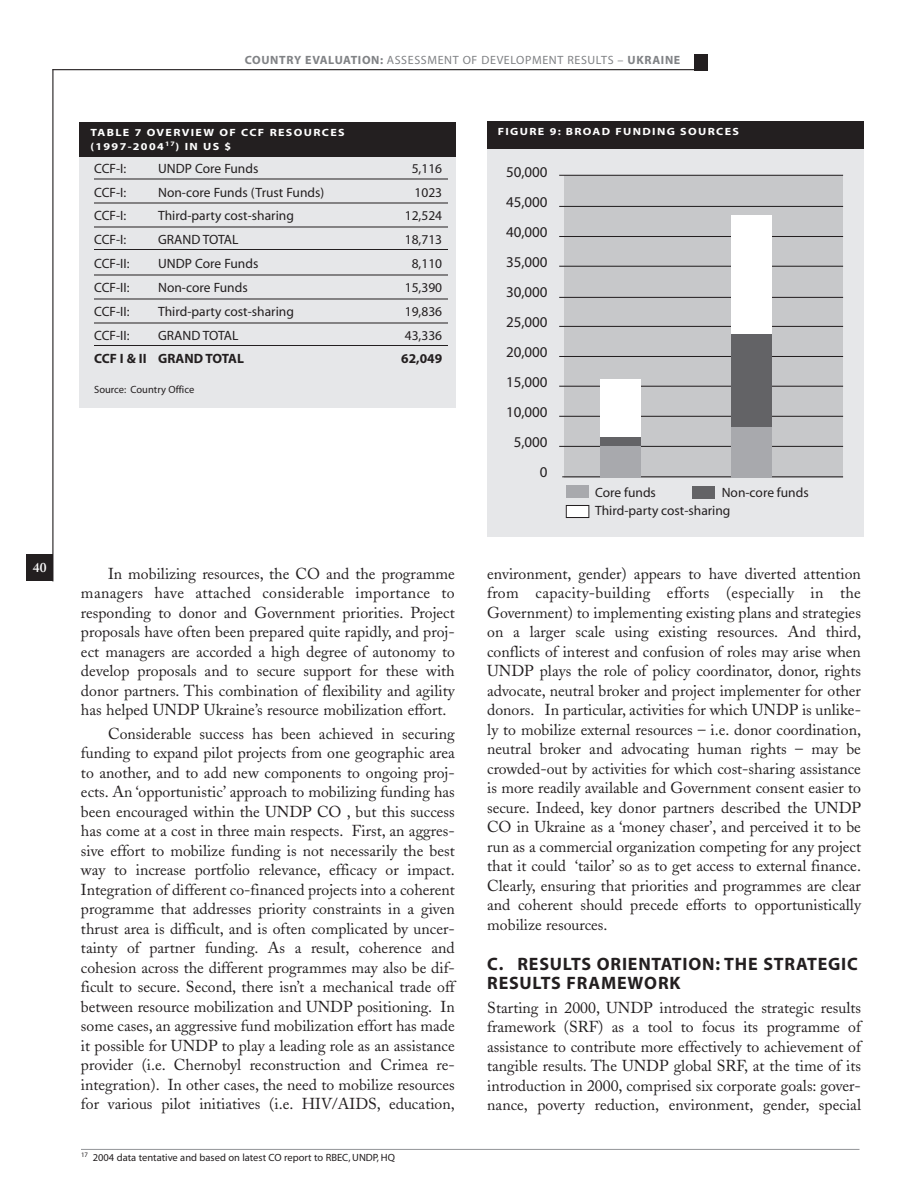
<style>
.page{position:relative;width:918px;height:1188px;background:#fff}
.page>*{position:absolute;margin:0;border:0;box-sizing:border-box;transform-origin:0 0}
.t1{font:700 18px/19.5px "Myriad";letter-spacing:.045em;color:#231f20}
.t2{font:15.75px/19.5px "Adobe Caslon";color:#231f20;text-align:justify}
.t3{font:15px/30px "Myriad";color:#231f20;text-align:right}
.t4{font:13.5px/18px "Myriad";color:#231f20}
.t5{font:700 13.5px "Myriad";color:#231f20}
.t6{font:600 13.5px "Adobe Caslon";color:#fff}
.t7{font:12px "Myriad";letter-spacing:.05em;color:#808285}
.t8{font:10.5px "Myriad";color:#231f20}
.t9{font:700 10.5px/13.5px "Myriad";letter-spacing:.11em;color:#fff;scale:1.15 1}
.s1{font-weight:700}
</style>
<div class="page">
<div style="left:26px;top:554px;width:27px;height:27px;background:#231f20"></div>
<hr style="left:53px;top:69px;width:645px;height:1px;background:#231f20">
<div style="left:694px;top:54px;width:13px;height:16px;background:#231f20"></div>
<hr style="left:52px;top:69px;width:1px;height:512px;background:#231f20">
<div style="left:80px;top:134px;width:376px;height:274px;background:#e6e7e9"></div>
<div style="left:80px;top:122px;width:376px;height:34px;background:#231f20"></div>
<div style="left:487px;top:138px;width:376px;height:399px;background:#e6e7e9"></div>
<div style="left:565px;top:175px;width:278px;height:302px;background:#c7c8ca"></div>
<hr style="left:559px;top:175px;width:284px;height:1px;background:#231f20">
<hr style="left:559px;top:206px;width:284px;height:1px;background:#231f20">
<hr style="left:559px;top:236px;width:284px;height:1px;background:#231f20">
<hr style="left:559px;top:266px;width:284px;height:1px;background:#231f20">
<hr style="left:559px;top:297px;width:284px;height:1px;background:#231f20">
<hr style="left:559px;top:326px;width:284px;height:1px;background:#231f20">
<hr style="left:559px;top:356px;width:284px;height:1px;background:#231f20">
<hr style="left:559px;top:386px;width:284px;height:1px;background:#231f20">
<hr style="left:559px;top:416px;width:284px;height:1px;background:#231f20">
<hr style="left:559px;top:446px;width:284px;height:1px;background:#231f20">
<hr style="left:562px;top:476px;width:281px;height:1px;background:#231f20">
<div style="left:600px;top:446px;width:41px;height:31px;background:#a8a9ad"></div>
<div style="left:566px;top:486px;width:23px;height:12px;background:#a8a9ad"></div>
<div style="left:566px;top:505px;width:23px;height:13px;background:#fff;border:1px solid #231f20"></div>
<div style="left:692px;top:486px;width:23px;height:12px;background:#636366"></div>
<div style="left:600px;top:436px;width:41px;height:10px;background:#636366"></div>
<div style="left:600px;top:379px;width:41px;height:57px;background:#fff"></div>
<div style="left:732px;top:425px;width:40px;height:52px;background:#a8a9ad"></div>
<div style="left:732px;top:332px;width:40px;height:95px;background:#636366"></div>
<div style="left:732px;top:215px;width:40px;height:118px;background:#fff"></div>
<div style="left:487px;top:121px;width:376px;height:27px;background:#231f20"></div>
<hr style="left:94px;top:179px;width:354px;height:1px;background:#231f20">
<hr style="left:94px;top:203px;width:354px;height:1px;background:#231f20">
<hr style="left:94px;top:227px;width:354px;height:1px;background:#231f20">
<hr style="left:94px;top:249px;width:354px;height:1px;background:#231f20">
<hr style="left:94px;top:275px;width:354px;height:1px;background:#231f20">
<hr style="left:94px;top:299px;width:354px;height:1px;background:#231f20">
<hr style="left:94px;top:323px;width:354px;height:1px;background:#231f20">
<hr style="left:94px;top:345px;width:354px;height:1px;background:#231f20">
<hr style="left:81px;top:1149px;width:779px;height:1px;background:#939598">
<p class="t6" style="left:33px;top:562px;width:15px">40</p>
<p class="t7" style="left:245px;top:55px;width:437px"><span class="s1">COUNTRY EVALUATION:</span> ASSESSMENT OF DEVELOPMENT RESULTS – <span class="s1">UKRAINE</span></p>
<p class="t9" style="left:90px;top:127px;width:223px">TABLE 7 OVERVIEW OF CCF RESOURCES (1997-2004<sup>17</sup>) IN US $</p>
<p class="t4" style="left:94px;top:160px;width:34px">CCF-I:</p>
<p class="t4" style="left:158px;top:160px;width:102px">UNDP Core Funds</p>
<p class="t4" style="left:412px;top:160px;width:32px">5,116</p>
<p class="t4" style="left:94px;top:184px;width:34px">CCF-I:</p>
<p class="t4" style="left:158px;top:184px;width:168px">Non-core Funds (Trust Funds)</p>
<p class="t4" style="left:415px;top:184px;width:29px">1023</p>
<p class="t4" style="left:94px;top:208px;width:34px">CCF-I:</p>
<p class="t4" style="left:158px;top:208px;width:137px">Third-party cost-sharing</p>
<p class="t4" style="left:405px;top:208px;width:39px">12,524</p>
<p class="t4" style="left:94px;top:232px;width:34px">CCF-I:</p>
<p class="t4" style="left:158px;top:232px;width:82px">GRAND TOTAL</p>
<p class="t4" style="left:405px;top:232px;width:39px">18,713</p>
<p class="t4" style="left:94px;top:256px;width:37px">CCF-II:</p>
<p class="t4" style="left:158px;top:256px;width:102px">UNDP Core Funds</p>
<p class="t4" style="left:412px;top:256px;width:32px">8,110</p>
<p class="t4" style="left:94px;top:279px;width:37px">CCF-II:</p>
<p class="t4" style="left:158px;top:279px;width:91px">Non-core Funds</p>
<p class="t4" style="left:405px;top:279px;width:39px">15,390</p>
<p class="t4" style="left:94px;top:303px;width:37px">CCF-II:</p>
<p class="t4" style="left:158px;top:303px;width:137px">Third-party cost-sharing</p>
<p class="t4" style="left:405px;top:303px;width:39px">19,836</p>
<p class="t4" style="left:94px;top:327px;width:37px">CCF-II:</p>
<p class="t4" style="left:158px;top:327px;width:82px">GRAND TOTAL</p>
<p class="t4" style="left:405px;top:327px;width:39px">43,336</p>
<p class="t5" style="left:94px;top:354px;width:151px">CCF I &amp; II GRAND TOTAL</p>
<p class="t5" style="left:401px;top:354px;width:42px">62,049</p>
<p class="t8" style="left:94px;top:386px;width:102px">Source: Country Office</p>
<p class="t2" style="left:81px;top:565px;width:375px;text-indent:27px">In mobilizing resources, the CO and the programme managers have attached considerable importance to responding to donor and Government priorities. Project proposals have often been prepared quite rapidly, and proj&shy;ect managers are accorded a high degree of autonomy to develop proposals and to secure support for these with donor partners. This combination of flexibility and agility has helped UNDP Ukraine’s resource mobilization effort.</p>
<p class="t2" style="left:81px;top:726px;width:375px;text-indent:27px">Considerable success has been achieved in securing funding to expand pilot projects from one geographic area to another, and to add new components to ongoing proj&shy;ects. An ‘opportunistic’ approach to mobilizing funding has been encouraged within the UNDP CO , but this success has come at a cost in three main respects. First, an aggres&shy;sive effort to mobilize funding is not necessarily the best way to increase portfolio relevance, efficacy or impact.<br>Integration of different co-financed projects into a coherent programme that addresses priority constraints in a given thrust area is difficult, and is often complicated by uncer&shy;tainty of partner funding. As a result, coherence and cohesion across the different programmes may also be dif&shy;ficult to secure. Second, there isn’t a mechanical trade off between resource mobilization and UNDP positioning. In some cases, an aggressive fund mobilization effort has made it possible for UNDP to play a leading role as an assistance provider (i.e. Chernobyl reconstruction and Crimea re&shy;integration). In other cases, the need to mobilize resources for various pilot initiatives (i.e. HIV/AIDS, education,</p>
<p class="t8" style="left:81px;top:1153px;width:315px"><sup>17</sup> 2004 data tentative and based on latest CO report to RBEC, UNDP, HQ</p>
<p class="t9" style="left:498px;top:125px;width:211px">FIGURE 9: BROAD FUNDING SOURCES</p>
<p class="t3" style="left:506px;top:158px;width:43px">50,000<br>45,000<br>40,000<br>35,000<br>30,000<br>25,000<br>20,000<br>15,000<br>10,000<br>5,000<br>0</p>
<p class="t4" style="left:595px;top:484px;width:215px;text-indent:127px">Non-core funds<br>Third-party cost-sharing</p>
<p class="t4" style="left:595px;top:484px;width:62px">Core funds</p>
<p class="t2" style="left:487px;top:565px;width:375px">environment, gender) appears to have diverted attention from capacity-building efforts (especially in the Government) to implementing existing plans and strategies on a larger scale using existing resources. And third, conflicts of interest and confusion of roles may arise when UNDP plays the role of policy coordinator, donor, rights advocate, neutral broker and project implementer for other donors. In particular, activities for which UNDP is unlike&shy;ly to mobilize external resources – i.e. donor coordination, neutral broker and advocating human rights – may be crowded-out by activities for which cost-sharing assistance is more readily available and Government consent easier to secure. Indeed, key donor partners described the UNDP CO in Ukraine as a ‘money chaser’, and perceived it to be run as a commercial organization competing for any project that it could ‘tailor’ so as to get access to external finance.<br>Clearly, ensuring that priorities and programmes are clear and coherent should precede efforts to opportunistically mobilize resources.</p>
<p class="t1" style="left:487px;top:955px;width:372px">C. RESULTS ORIENTATION: THE STRATEGIC<br>RESULTS FRAMEWORK</p>
<p class="t2" style="left:487px;top:1000px;width:375px">Starting in 2000, UNDP introduced the strategic results framework (SRF) as a tool to focus its programme of assistance to contribute more effectively to achievement of tangible results. The UNDP global SRF, at the time of its introduction in 2000, comprised six corporate goals: gover&shy;nance, poverty reduction, environment, gender, special</p>
</div>
